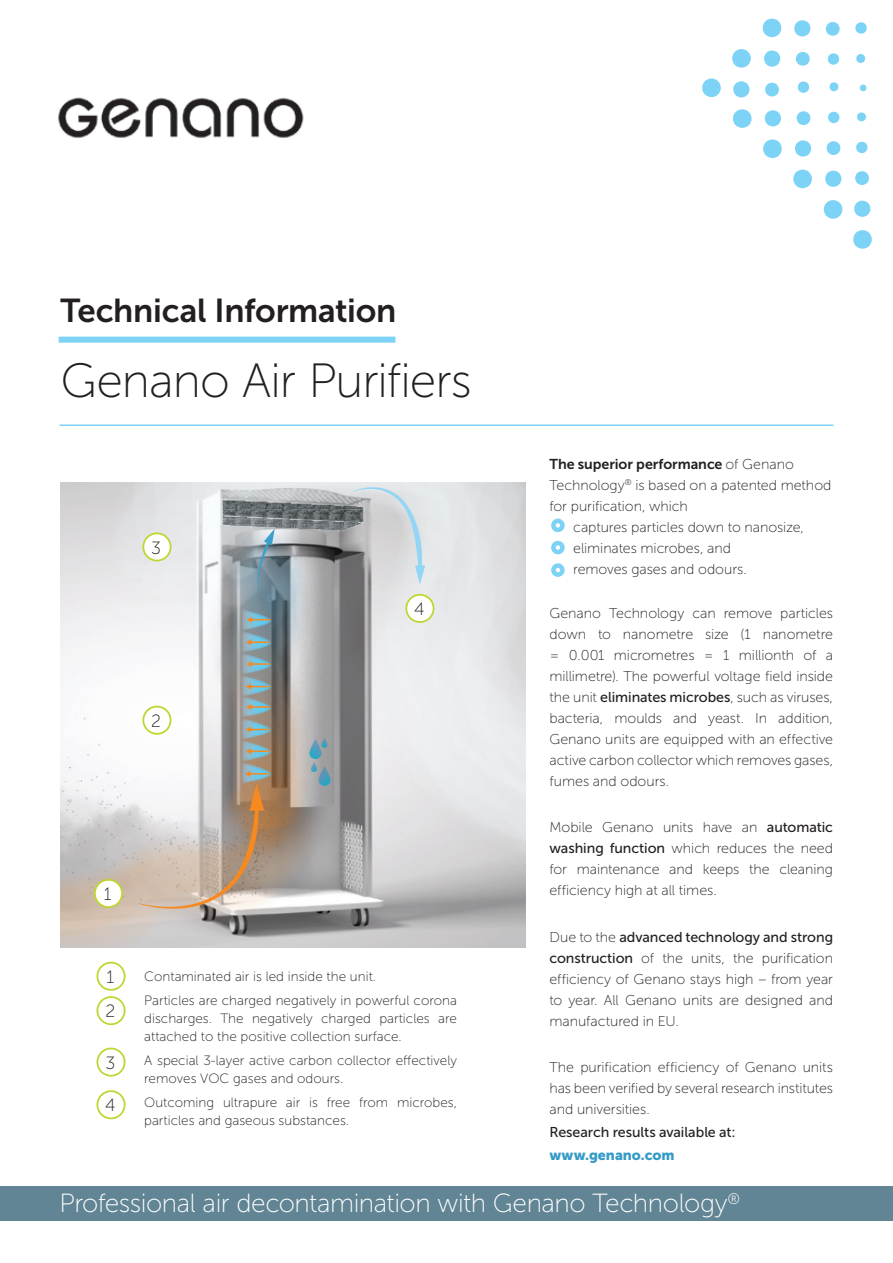
<style>
.page{position:relative;width:893px;height:1263px;background:#fff}
.page>*{position:absolute;margin:0;border:0;box-sizing:border-box;transform-origin:0 0}
.otsikko{font:48px "Museo Sans 100";letter-spacing:-.02em;color:#231f20}
.tuotenimi{font:33px "Museo Sans 700";letter-spacing:-.005em;color:#231f20}
.slogan{font:26.1px "Museo Sans 100";letter-spacing:-.015em;color:#fff}
.t1{font:17.7px "Museo Sans 100";color:#231f20}
.leipisgrid{font:14.25px/21px "Museo Sans 100";letter-spacing:-.005em;color:#231f20;text-align:justify}
.leipisgrid-2{font:14.25px "Museo Sans 500";letter-spacing:-.005em;color:#231f20}
.leipisgrid-3{font:14.25px "Museo Sans 900";letter-spacing:-.005em;color:#359bc6}
.leipis{font:13.5px/18px "Museo Sans 100";color:#231f20}
.s1{font-family:"Museo Sans 700"}
.s2{font-family:"Museo Sans 500"}
</style>
<div class="page">
<div style="left:59px;top:337px;width:336px;height:6px;background:#7cd3f6"></div>
<hr style="left:60px;top:424px;width:773px;height:2px;background:#7cd3f6">
<div style="left:0;top:1186px;width:893px;height:34px;background:#618594"></div>
<div style="left:551px;top:519px;width:14px;height:13px;border:4px solid #7cd3f6;border-radius:50%"></div>
<div style="left:551px;top:541px;width:14px;height:13px;border:4px solid #7cd3f6;border-radius:50%"></div>
<div style="left:551px;top:563px;width:14px;height:14px;border:4px solid #7cd3f6;border-radius:50%"></div>
<img style="left:60px;top:482px;width:465px;height:465px">
<img style="left:60px;top:751px;width:286px;height:197px">
<img style="left:90px;top:482px;width:435px;height:418px">
<img style="left:205px;top:482px;width:176px;height:15px">
<img style="left:204px;top:497px;width:149px;height:52px">
<svg style="left:138px;top:609px;width:133px;height:300px"></svg>
<svg style="left:353px;top:487px;width:72px;height:98px;background:#c7cccf"></svg>
<svg style="left:257px;top:528px;width:18px;height:65px"></svg>
<svg style="left:309px;top:739px;width:13px;height:20px"></svg>
<svg style="left:322px;top:738px;width:6px;height:10px"></svg>
<svg style="left:318px;top:766px;width:13px;height:20px"></svg>
<svg style="left:311px;top:762px;width:6px;height:10px"></svg>
<div style="left:95px;top:880px;width:27px;height:27px;background:#fff;border-radius:50%"></div>
<div style="left:94px;top:879px;width:29px;height:29px;border:2px solid #bed630;border-radius:50%"></div>
<div style="left:143px;top:706px;width:28px;height:28px;background:#fff;border-radius:50%"></div>
<div style="left:142px;top:706px;width:29px;height:29px;border:2px solid #bed630;border-radius:50%"></div>
<div style="left:143px;top:533px;width:28px;height:28px;background:#fff;border-radius:50%"></div>
<div style="left:142px;top:532px;width:29px;height:29px;border:2px solid #bed630;border-radius:50%"></div>
<div style="left:406px;top:595px;width:28px;height:27px;background:#fff;border-radius:50%"></div>
<div style="left:405px;top:594px;width:29px;height:29px;border:2px solid #bed630;border-radius:50%"></div>
<div style="left:97px;top:962px;width:29px;height:29px;border:2px solid #bed630;border-radius:50%"></div>
<div style="left:97px;top:996px;width:29px;height:29px;border:2px solid #bed630;border-radius:50%"></div>
<div style="left:97px;top:1047px;width:29px;height:29px;border:2px solid #bed630;border-radius:50%"></div>
<div style="left:97px;top:1090px;width:29px;height:29px;border:2px solid #bed630;border-radius:50%"></div>
<img style="left:58px;top:97px;width:246px;height:41px">
<svg style="left:733px;top:81px;width:17px;height:17px"></svg>
<svg style="left:765px;top:82px;width:14px;height:15px"></svg>
<svg style="left:732px;top:49px;width:19px;height:19px"></svg>
<svg style="left:764px;top:50px;width:17px;height:17px"></svg>
<svg style="left:796px;top:52px;width:14px;height:14px"></svg>
<svg style="left:827px;top:53px;width:13px;height:12px"></svg>
<svg style="left:826px;top:22px;width:14px;height:14px"></svg>
<svg style="left:794px;top:20px;width:17px;height:17px"></svg>
<svg style="left:762px;top:18px;width:20px;height:20px"></svg>
<svg style="left:859px;top:84px;width:8px;height:8px"></svg>
<svg style="left:855px;top:22px;width:12px;height:12px"></svg>
<svg style="left:856px;top:54px;width:10px;height:9px"></svg>
<svg style="left:853px;top:230px;width:19px;height:19px"></svg>
<svg style="left:854px;top:200px;width:17px;height:17px"></svg>
<svg style="left:855px;top:171px;width:14px;height:14px"></svg>
<svg style="left:856px;top:141px;width:12px;height:12px"></svg>
<svg style="left:857px;top:112px;width:9px;height:10px"></svg>
<svg style="left:702px;top:78px;width:19px;height:19px"></svg>
<svg style="left:797px;top:81px;width:13px;height:12px"></svg>
<svg style="left:823px;top:200px;width:20px;height:19px"></svg>
<svg style="left:825px;top:170px;width:17px;height:17px"></svg>
<svg style="left:826px;top:141px;width:15px;height:14px"></svg>
<svg style="left:828px;top:111px;width:12px;height:12px"></svg>
<svg style="left:829px;top:82px;width:10px;height:10px"></svg>
<svg style="left:733px;top:109px;width:19px;height:19px"></svg>
<svg style="left:764px;top:110px;width:17px;height:17px"></svg>
<svg style="left:796px;top:111px;width:15px;height:14px"></svg>
<svg style="left:795px;top:140px;width:17px;height:17px"></svg>
<svg style="left:763px;top:139px;width:19px;height:19px"></svg>
<svg style="left:793px;top:169px;width:19px;height:20px"></svg>
<p class="tuotenimi" style="left:60px;top:293px;width:338px">Technical Information</p>
<p class="otsikko" style="left:60px;top:355px;width:413px">Genano Air Purifiers</p>
<p class="t1" style="left:151px;top:538px;width:11px">3</p>
<p class="t1" style="left:151px;top:711px;width:11px">2</p>
<p class="t1" style="left:414px;top:600px;width:12px">4</p>
<p class="t1" style="left:104px;top:884px;width:9px">1</p>
<p class="t1" style="left:106px;top:967px;width:9px">1</p>
<p class="t1" style="left:105px;top:1002px;width:11px">2</p>
<p class="t1" style="left:105px;top:1053px;width:11px">3</p>
<p class="t1" style="left:105px;top:1096px;width:12px">4</p>
<p class="leipis" style="left:144px;top:967px;width:233px">Contaminated air is led inside the unit.</p>
<p class="leipis" style="left:144px;top:991px;width:314px;text-align:justify">Particles are charged negatively in powerful corona discharges. The negatively charged particles are attached to the positive collection surface.</p>
<p class="leipis" style="left:144px;top:1051px;width:314px">A special 3-layer active carbon collector effectively removes VOC gases and odours.</p>
<p class="leipis" style="left:144px;top:1093px;width:314px">Outcoming ultrapure air is free from microbes, particles and gaseous substances.</p>
<p class="leipisgrid" style="left:549px;top:454px;width:284px;text-align:left"><span class="s1">The superior performance</span> of Genano<br>Technology<sup>®</sup> is based on a patented method for purification, which</p>
<p class="leipisgrid" style="left:573px;top:517px;width:232px">captures particles down to nanosize,</p>
<p class="leipisgrid" style="left:573px;top:538px;width:159px">eliminates microbes, and</p>
<p class="leipisgrid" style="left:573px;top:559px;width:175px">removes gases and odours.</p>
<p class="leipisgrid" style="left:549px;top:603px;width:285px">Genano Technology can remove particles down to nanometre size (1 nanometre = 0.001 micrometres = 1 millionth of a millimetre). The powerful voltage field inside the unit <span class="s2">eliminates microbes</span>, such as viruses, bacteria, moulds and yeast. In addition, Genano units are equipped with an effective active carbon collector which removes gases, fumes and odours.</p>
<p class="leipisgrid" style="left:549px;top:817px;width:285px">Mobile Genano units have an <span class="s2">automatic washing function</span> which reduces the need for maintenance and keeps the cleaning efficiency high at all times.</p>
<p class="leipisgrid" style="left:549px;top:926px;width:285px">Due to the <span class="s2">advanced technology and strong construction</span> of the units, the purification efficiency of Genano stays high – from year to year. All Genano units are designed and manufactured in EU.</p>
<p class="leipisgrid" style="left:549px;top:1056px;width:285px">The purification efficiency of Genano units has been verified by several research institutes and universities.</p>
<p class="leipisgrid-2" style="left:549px;top:1124px;width:188px">Research results available at:</p>
<p class="leipisgrid-3" style="left:549px;top:1147px;width:126px">www.genano.com</p>
<p class="slogan" style="left:60px;top:1189px;width:682px">Professional air decontamination with Genano Technology<sup>®</sup></p>
</div>
